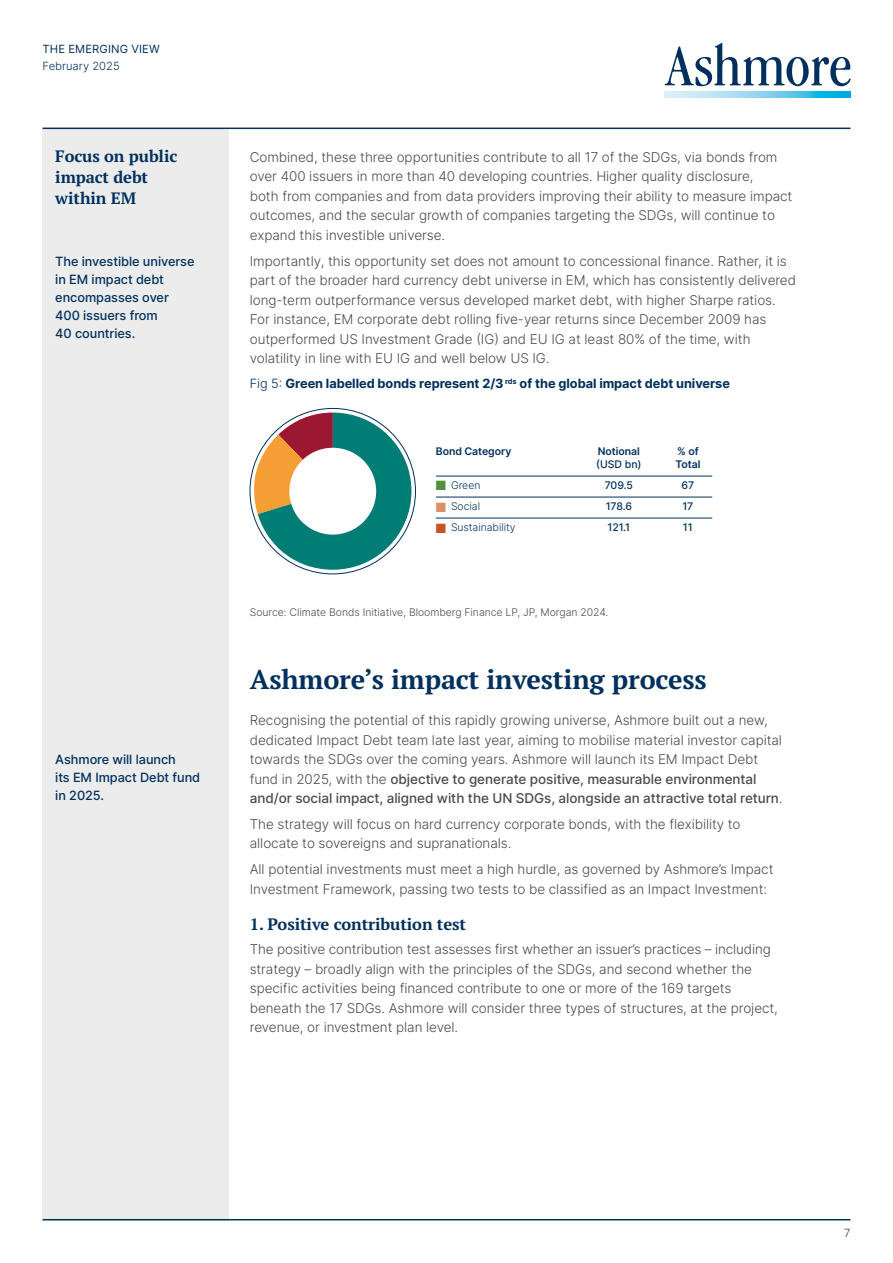
<style>
.page{position:relative;width:893px;height:1263px;background:#fff}
.page>*{position:absolute;margin:0;border:0;box-sizing:border-box;transform-origin:0 0}
.t1{font:700 27px "PT Serif Pro";letter-spacing:-.005em;color:#00305d}
.t2{font:700 16.5px/21px "PT Serif Pro";letter-spacing:-.005em;color:#00305d}
.t3{font:300 13.5px/19.5px "Inter";letter-spacing:-.005em;color:#4a4a49}
.t4{font:500 12.75px/18px "Inter";letter-spacing:-.005em;color:#00305d}
.t5{font:700 12.75px "Inter";letter-spacing:-.005em;color:#00305d}
.t6{font:300 12px "Univers Com 45";color:#4a4a49}
.t7{font:11.25px "Inter";letter-spacing:.01em;color:#00305d}
.t8{font:300 11.25px "Inter";color:#00305d}
.t9{font:300 10.5px "Inter";letter-spacing:-.005em;color:#4a4a49}
.t10{font:600 10.5px "Inter";letter-spacing:-.005em;color:#00305d}
.t11{font:500 10.5px "Inter";letter-spacing:-.005em;color:#00305d}
.t12{font:300 10.5px "Inter";letter-spacing:-.005em;color:#00305d}
.s1{font-weight:300}
.s2{color:#4f923c}
.s3{color:#db9069}
.s4{color:#c65426}
.s5{font-weight:500}
</style>
<div class="page">
<div style="left:43px;top:128px;width:186px;height:1092px;background:#ececec"></div>
<svg style="left:665px;top:43px;width:185px;height:43px"></svg>
<svg style="left:665px;top:92px;width:185px;height:6px"></svg>
<hr style="left:43px;top:128px;width:807px;height:1px;background:#00305d">
<hr style="left:43px;top:1219px;width:807px;height:1px;background:#00305d">
<svg style="left:249px;top:413px;width:162px;height:157px"></svg>
<div style="left:289px;top:448px;width:87px;height:87px;background:#fff;border-radius:50%"></div>
<hr style="left:436px;top:476px;width:276px;height:1px;background:#00305d">
<hr style="left:436px;top:497px;width:276px;height:1px;background:#00305d">
<hr style="left:436px;top:518px;width:276px;height:1px;background:#00305d">
<p class="t7" style="left:43px;top:41px;width:119px">THE EMERGING VIEW</p>
<p class="t8" style="left:43px;top:58px;width:79px">February 2025</p>
<p class="t2" style="left:55px;top:145px;width:124px">Focus on public impact debt within EM</p>
<p class="t4" style="left:55px;top:252px;width:141px">The investible universe in EM impact debt encompasses over<br>400 issuers from<br>40 countries.</p>
<p class="t4" style="left:55px;top:749px;width:146px">Ashmore will launch<br>its EM Impact Debt fund in 2025.</p>
<p class="t3" style="left:250px;top:147px;width:544px">Combined, these three opportunities contribute to all 17 of the SDGs, via bonds from over 400 issuers in more than 40 developing countries. Higher quality disclosure,<br>both from companies and from data providers improving their ability to measure impact outcomes, and the secular growth of companies targeting the SDGs, will continue to expand this investible universe.</p>
<p class="t3" style="left:250px;top:251px;width:548px">Importantly, this opportunity set does not amount to concessional finance. Rather, it is part of the broader hard currency debt universe in EM, which has consistently delivered long-term outperformance versus developed market debt, with higher Sharpe ratios.<br>For instance, EM corporate debt rolling five-year returns since December 2009 has outperformed US Investment Grade (IG) and EU IG at least 80% of the time, with volatility in line with EU IG and well below US IG.</p>
<p class="t5" style="left:250px;top:374px;width:482px"><span class="s1">Fig 5:</span> Green labelled bonds represent 2/3 <sup>rds</sup> of the global impact debt universe</p>
<p class="t10" style="left:436px;top:443px;width:77px">Bond Category</p>
<p class="t10" style="left:598px;top:443px;width:44px">Notional</p>
<p class="t10" style="left:677px;top:443px;width:23px">% of</p>
<p class="t11" style="left:596px;top:457px;width:47px">(USD bn)</p>
<p class="t10" style="left:675px;top:457px;width:27px">Total</p>
<p class="t12" style="left:436px;top:478px;width:46px"><span class="s2">■</span> Green</p>
<p class="t11" style="left:605px;top:478px;width:30px">709.5</p>
<p class="t11" style="left:681px;top:478px;width:14px">67</p>
<p class="t12" style="left:436px;top:499px;width:46px"><span class="s3">■</span> Social</p>
<p class="t11" style="left:606px;top:499px;width:28px">178.6</p>
<p class="t11" style="left:682px;top:499px;width:12px">17</p>
<p class="t12" style="left:436px;top:520px;width:81px"><span class="s4">■</span> Sustainability</p>
<p class="t11" style="left:607px;top:520px;width:24px">121.1</p>
<p class="t11" style="left:683px;top:520px;width:11px">11</p>
<p class="t9" style="left:250px;top:604px;width:360px">Source: Climate Bonds Initiative, Bloomberg Finance LP, JP, Morgan 2024.</p>
<h1 class="t1" style="left:250px;top:661px;width:458px">Ashmore’s impact investing process</h1>
<p class="t3" style="left:250px;top:710px;width:534px">Recognising the potential of this rapidly growing universe, Ashmore built out a new, dedicated Impact Debt team late last year, aiming to mobilise material investor capital towards the SDGs over the coming years. Ashmore will launch its EM Impact Debt fund in 2025, with the <span class="s5">objective to generate positive, measurable environmental and/or social impact, aligned with the UN SDGs, alongside an attractive total return</span>.</p>
<p class="t3" style="left:250px;top:814px;width:492px">The strategy will focus on hard currency corporate bonds, with the flexibility to allocate to sovereigns and supranationals.</p>
<p class="t3" style="left:250px;top:859px;width:525px">All potential investments must meet a high hurdle, as governed by Ashmore’s Impact<br>Investment Framework, passing two tests to be classified as an Impact Investment:</p>
<p class="t2" style="left:250px;top:914px;width:218px">1. Positive contribution test</p>
<p class="t3" style="left:250px;top:939px;width:530px">The positive contribution test assesses first whether an issuer’s practices – including strategy – broadly align with the principles of the SDGs, and second whether the specific activities being financed contribute to one or more of the 169 targets beneath the 17 SDGs. Ashmore will consider three types of structures, at the project, revenue, or investment plan level.</p>
<p class="t6" style="left:844px;top:1226px;width:8px">7</p>
</div>
